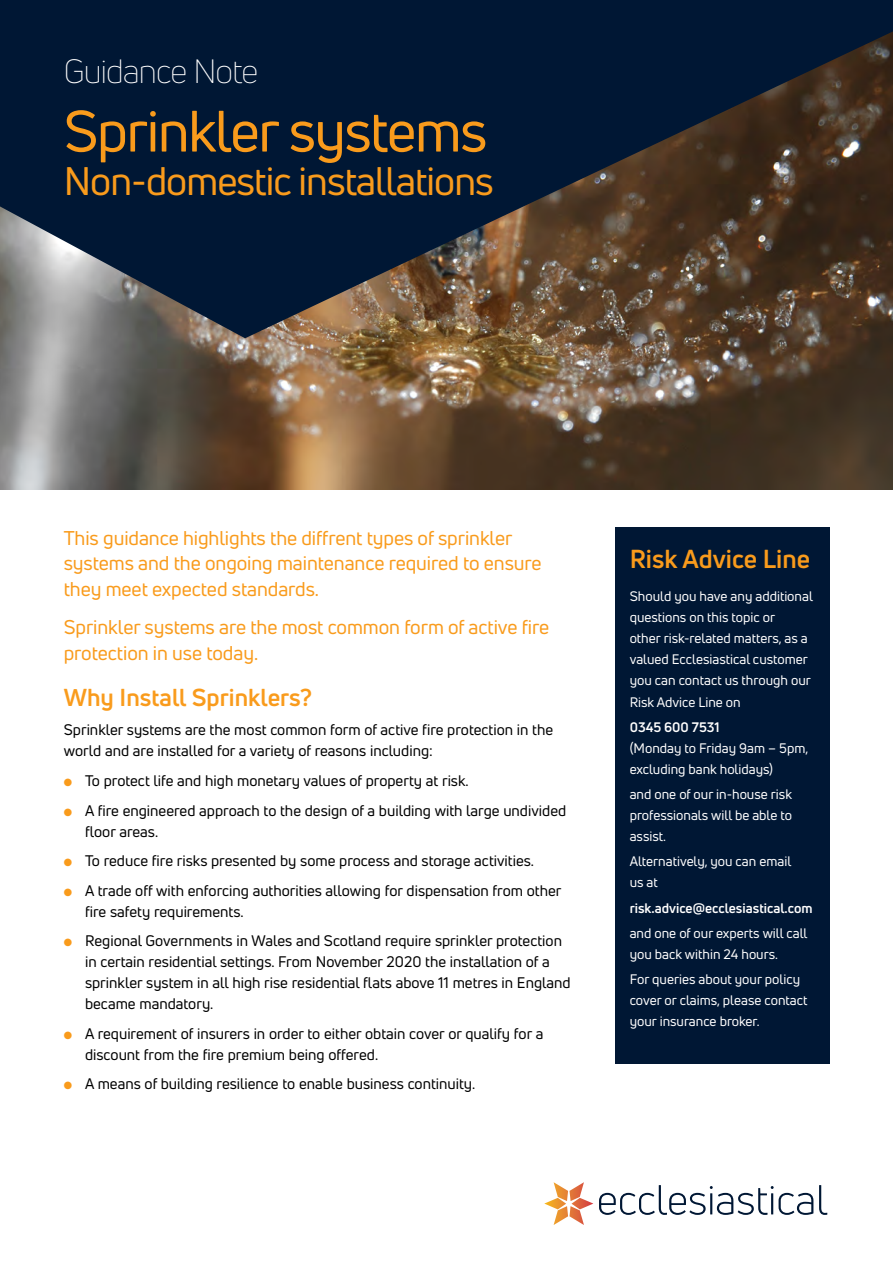
<style>
.page{position:relative;width:893px;height:1263px;background:#fff}
.page>*{position:absolute;margin:0;border:0;box-sizing:border-box;transform-origin:0 0}
.t1{font:57px "Uni Neue";letter-spacing:-.025em;color:#f99b1c}
.t2{font:39px "Uni Neue";letter-spacing:-.025em;color:#f99b1c}
.t3{font:300 33px "Uni Neue";letter-spacing:-.025em;color:#fff}
.t4{font:700 25.5px "Uni Neue";color:#f99b1c}
.t5{font:700 24px "Uni Neue";color:#f99b1c}
.t6{font:19.5px/25.5px "Uni Neue";letter-spacing:-.005em;color:#f99b1c}
.t7{font:15px/21px "Uni Neue";color:#000}
.t8{font:13.5px/21px "Uni Neue";color:#fff}
.t9{font:700 13.5px "Uni Neue";color:#fff}
.s1{color:#f99b1c}
</style>
<div class="page">
<div style="left:615px;top:527px;width:214px;height:537px;background:#001734"></div>
<img style="left:0;top:338px;width:893px;height:151px">
<svg style="left:0;top:0;width:893px;height:338px;background:#252c37"></svg>
<svg style="left:599px;top:1185px;width:228px;height:30px"></svg>
<svg style="left:544px;top:1182px;width:49px;height:43px"></svg>
<p class="t3" style="left:64px;top:51px;width:196px">Guidance Note</p>
<p class="t1" style="left:64px;top:96px;width:425px">Sprinkler systems</p>
<p class="t2" style="left:64px;top:157px;width:431px">Non-domestic installations</p>
<p class="t6" style="left:64px;top:525px;width:479px">This guidance highlights the diffrent types of sprinkler systems and the ongoing maintenance required to ensure they meet expected standards.</p>
<h3 class="t6" style="left:64px;top:614px;width:487px">Sprinkler systems are the most common form of active fire protection in use today.</h3>
<p class="t5" style="left:64px;top:682px;width:250px">Why Install Sprinklers?</p>
<p class="t7" style="left:64px;top:719px;width:491px">Sprinkler systems are the most common form of active fire protection in the world and are installed for a variety of reasons including:</p>
<p class="t7" style="left:64px;top:770px;width:406px"><span class="s1">●</span> To protect life and high monetary values of property at risk.</p>
<p class="t7" style="left:85px;top:799px;width:483px;text-indent:-21px"><span class="s1">●</span> A fire engineered approach to the design of a building with large undivided floor areas.</p>
<p class="t7" style="left:64px;top:850px;width:472px"><span class="s1">●</span> To reduce fire risks presented by some process and storage activities.</p>
<p class="t7" style="left:85px;top:879px;width:478px;text-indent:-21px"><span class="s1">●</span> A trade off with enforcing authorities allowing for dispensation from other fire safety requirements.</p>
<p class="t7" style="left:85px;top:930px;width:487px;text-indent:-21px"><span class="s1">●</span> Regional Governments in Wales and Scotland require sprinkler protection in certain residential settings. From November 2020 the installation of a sprinkler system in all high rise residential flats above 11 metres in England became mandatory.</p>
<p class="t7" style="left:85px;top:1022px;width:460px;text-indent:-21px"><span class="s1">●</span> A requirement of insurers in order to either obtain cover or qualify for a discount from the fire premium being offered.</p>
<p class="t7" style="left:64px;top:1073px;width:413px"><span class="s1">●</span> A means of building resilience to enable business continuity.</p>
<h2 class="t4" style="left:630px;top:542px;width:182px">Risk Advice Line</h2>
<p class="t8" style="left:630px;top:586px;width:185px">Should you have any additional questions on this topic or<br>other risk-related matters, as a valued Ecclesiastical customer you can contact us through our<br>Risk Advice Line on</p>
<p class="t9" style="left:630px;top:718px;width:91px">0345 600 7531</p>
<p class="t8" style="left:630px;top:737px;width:180px">(Monday to Friday 9am – 5pm,</p>
<p class="t8" style="left:630px;top:756px;width:164px;line-height:25.2px">excluding bank holidays) and one of our in-house risk</p>
<p class="t8" style="left:630px;top:804px;width:164px">professionals will be able to assist.</p>
<p class="t8" style="left:630px;top:851px;width:163px">Alternatively, you can email us at</p>
<h5 class="t9" style="left:630px;top:899px;width:184px">risk.advice@ecclesiastical.com</h5>
<p class="t8" style="left:630px;top:922px;width:179px">and one of our experts will call</p>
<p class="t8" style="left:630px;top:941px;width:172px;line-height:25.2px">you back within 24 hours.<br>For queries about your policy</p>
<p class="t8" style="left:630px;top:990px;width:179px">cover or claims, please contact your insurance broker.</p>
</div>
